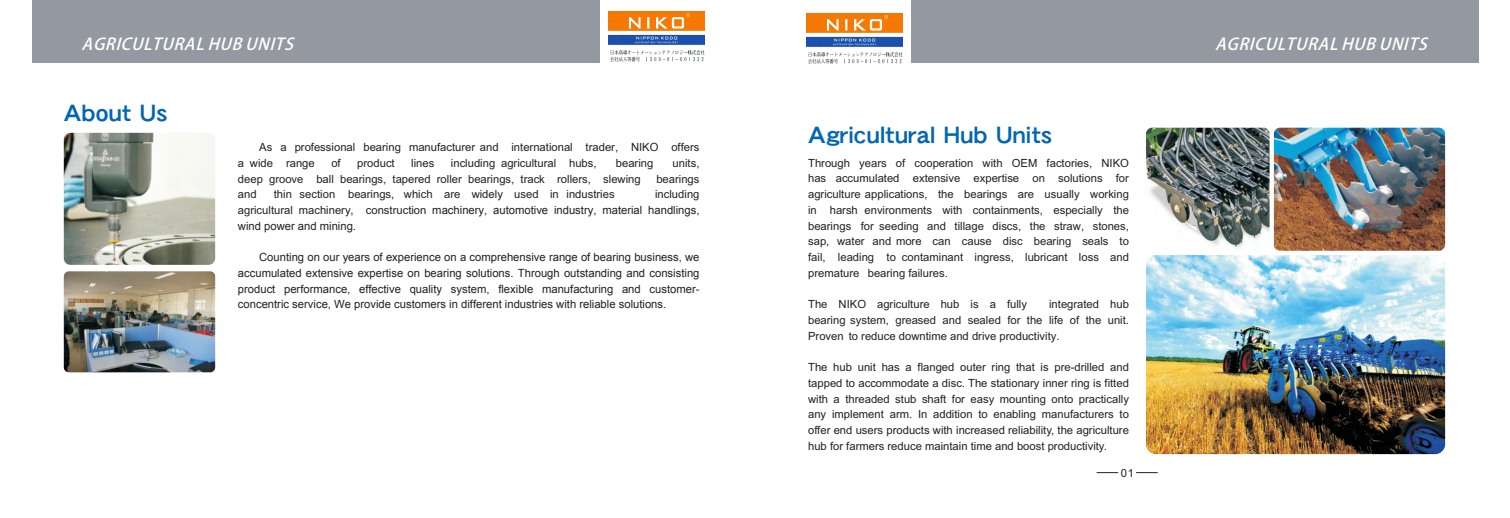
<style>
.page{position:relative;width:1510px;height:518px;background:#fff}
.page>*{position:absolute;margin:0;border:0;box-sizing:border-box;transform-origin:0 0}
.t1{font:25px "DF Shua Shua W7 WINP BF";color:#0166b3}
.t2{font:italic 16.25px "Koz Go Pro";color:#fff}
.t3{font:11.25px/15.8px "Arial";color:#231f20;text-align:justify}
</style>
<div class="page">
<div style="left:32px;top:0;width:567px;height:63px;background:#9499a1"></div>
<div style="left:911px;top:0;width:567px;height:63px;background:#9499a1"></div>
<img style="left:1146px;top:128px;width:123px;height:122px;border-radius:6px">
<img style="left:1273px;top:128px;width:172px;height:122px;border-radius:6px">
<img style="left:1146px;top:255px;width:299px;height:199px;border-radius:10px">
<img style="left:64px;top:133px;width:151px;height:131px;border-radius:7px">
<img style="left:64px;top:271px;width:151px;height:101px;border-radius:5px">
<svg style="left:1096px;top:472px;width:22px;height:1px"></svg>
<svg style="left:1136px;top:472px;width:21px;height:1px"></svg>
<img style="left:806px;top:13px;width:96px;height:50px">
<img style="left:609px;top:11px;width:96px;height:50px">
<h2 class="t2" style="left:81px;top:36px;width:217px">AGRICULTURAL HUB UNITS</h2>
<h2 class="t2" style="left:1215px;top:36px;width:217px">AGRICULTURAL HUB UNITS</h2>
<h1 class="t1" style="left:63px;top:100px;width:106px">About Us</h1>
<p class="t3" style="left:238px;top:140px;width:463px;text-indent:21px">As a professional bearing manufacturer and international trader, NIKO offers a wide range</p>
<p class="t3" style="left:331px;top:156px;width:11px">of</p>
<p class="t3" style="left:357px;top:156px;width:39px">product</p>
<p class="t3" style="left:411px;top:156px;width:25px">lines</p>
<p class="t3" style="left:451px;top:156px;width:147px">including agricultural hubs,</p>
<p class="t3" style="left:616px;top:156px;width:39px">bearing</p>
<p class="t3" style="left:672px;top:156px;width:28px">units,</p>
<p class="t3" style="left:238px;top:172px;width:404px">deep groove ball bearings, tapered roller bearings, track rollers, slewing</p>
<p class="t3" style="left:656px;top:172px;width:45px">bearings</p>
<p class="t3" style="left:238px;top:187px;width:20px">and</p>
<p class="t3" style="left:274px;top:187px;width:342px">thin section bearings, which are widely used in industries</p>
<p class="t3" style="left:238px;top:187px;width:463px;text-indent:417px">including agricultural machinery, construction machinery, automotive industry, material handlings, wind power and mining.</p>
<p class="t3" style="left:238px;top:249px;width:463px;text-indent:21px">Counting on our years of experience on a comprehensive range of bearing business, we accumulated extensive expertise on bearing solutions. Through outstanding and consisting product performance, effective quality system, flexible manufacturing and customer&shy;concentric service, We provide customers in different industries with reliable solutions.</p>
<h1 class="t1" style="left:808px;top:122px;width:246px">Agricultural Hub Units</h1>
<p class="t3" style="left:808px;top:156px;width:322px">Through years of cooperation with OEM factories, NIKO has accumulated extensive expertise on solutions for agriculture applications, the bearings are usually working in harsh environments with containments, especially the bearings for seeding and tillage discs, the straw, stones, sap, water and more can cause disc bearing seals to fail, leading to contaminant ingress, lubricant loss and premature bearing failures.</p>
<p class="t3" style="left:808px;top:297px;width:220px">The NIKO agriculture hub is a fully</p>
<p class="t3" style="left:808px;top:297px;width:322px;text-indent:241px">integrated hub bearing system, greased and sealed for the life of the unit.<br>Proven to reduce downtime and drive productivity.</p>
<p class="t3" style="left:808px;top:360px;width:322px">The hub unit has a flanged outer ring that is pre-drilled and tapped to accommodate a disc. The stationary inner ring is fitted with a threaded stub shaft for easy mounting onto practically any implement arm. In addition to enabling manufacturers to offer end users products with increased reliability, the agriculture hub for farmers reduce maintain time and boost productivity.</p>
<p class="t3" style="left:1120px;top:465px;width:15px">01</p>
</div>
